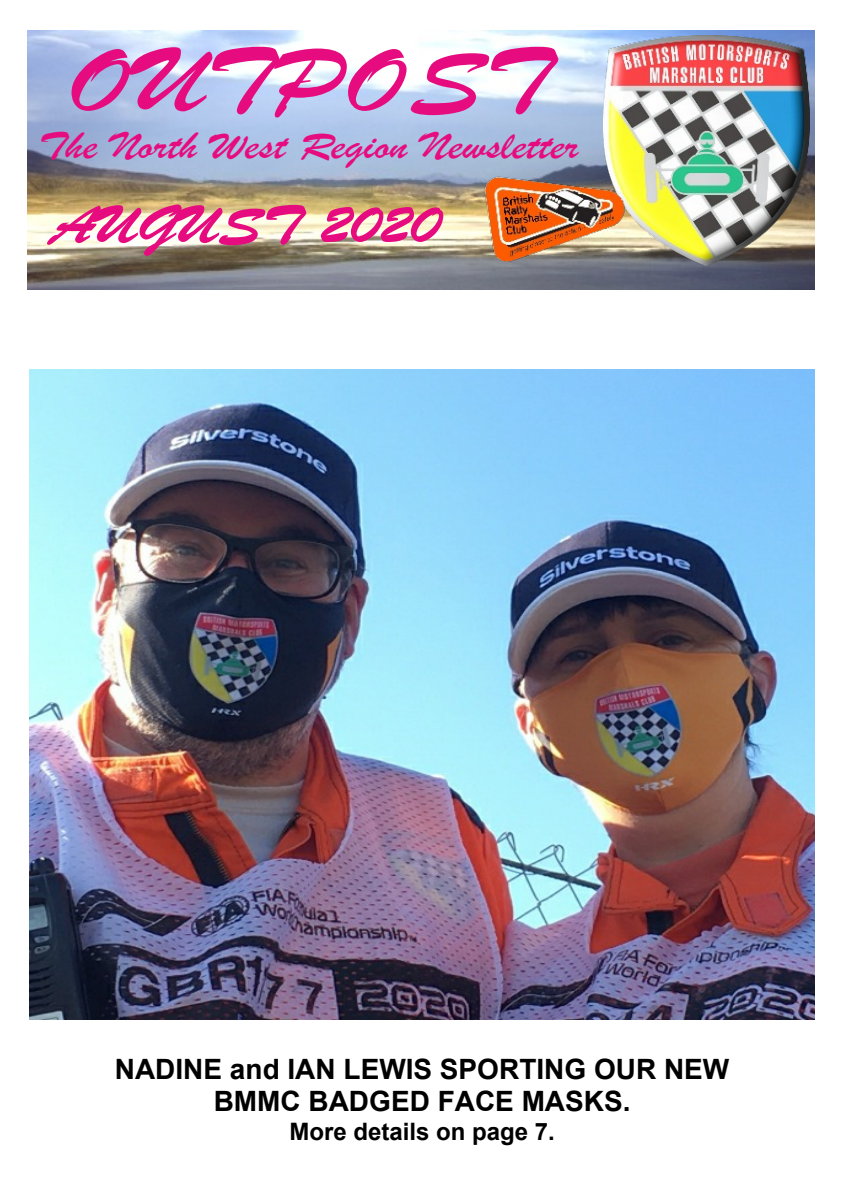
<style>
.page{position:relative;width:842px;height:1191px;background:#fff}
.page>*{position:absolute;margin:0;border:0;box-sizing:border-box;transform-origin:0 0}
.t1{font:96px "Brush Script";color:#e60c80;scale:1.2 1}
.t2{font:40px "Brush Script";color:#e60c80;scale:1.2 1}
.t3{font:700 28px/32.2px "Arial";color:#000;text-align:center}
.t4{font:700 24px "Arial";color:#000}
</style>
<div class="page">
<img style="left:27px;top:30px;width:787px;height:260px">
<svg style="left:47px;top:204px;width:259px;height:52px;background:#d8899e"></svg>
<svg style="left:321px;top:207px;width:122px;height:35px;background:#e9779f"></svg>
<img style="left:603px;top:35px;width:206px;height:231px">
<img style="left:483px;top:173px;width:148px;height:93px">
<img style="left:30px;top:370px;width:784px;height:649px">
<h1 class="t1" style="left:67px;top:52px;width:404px">OUTPOST</h1>
<h2 class="t2" style="left:39px;top:134px;width:451px">The North West Region Newsletter</h2>
<p class="t3" style="left:115px;top:1055px;width:616px">NADINE and IAN LEWIS SPORTING OUR NEW<br>BMMC BADGED FACE MASKS.</p>
<p class="t4" style="left:289px;top:1122px;width:267px">More details on page 7.</p>
</div>
